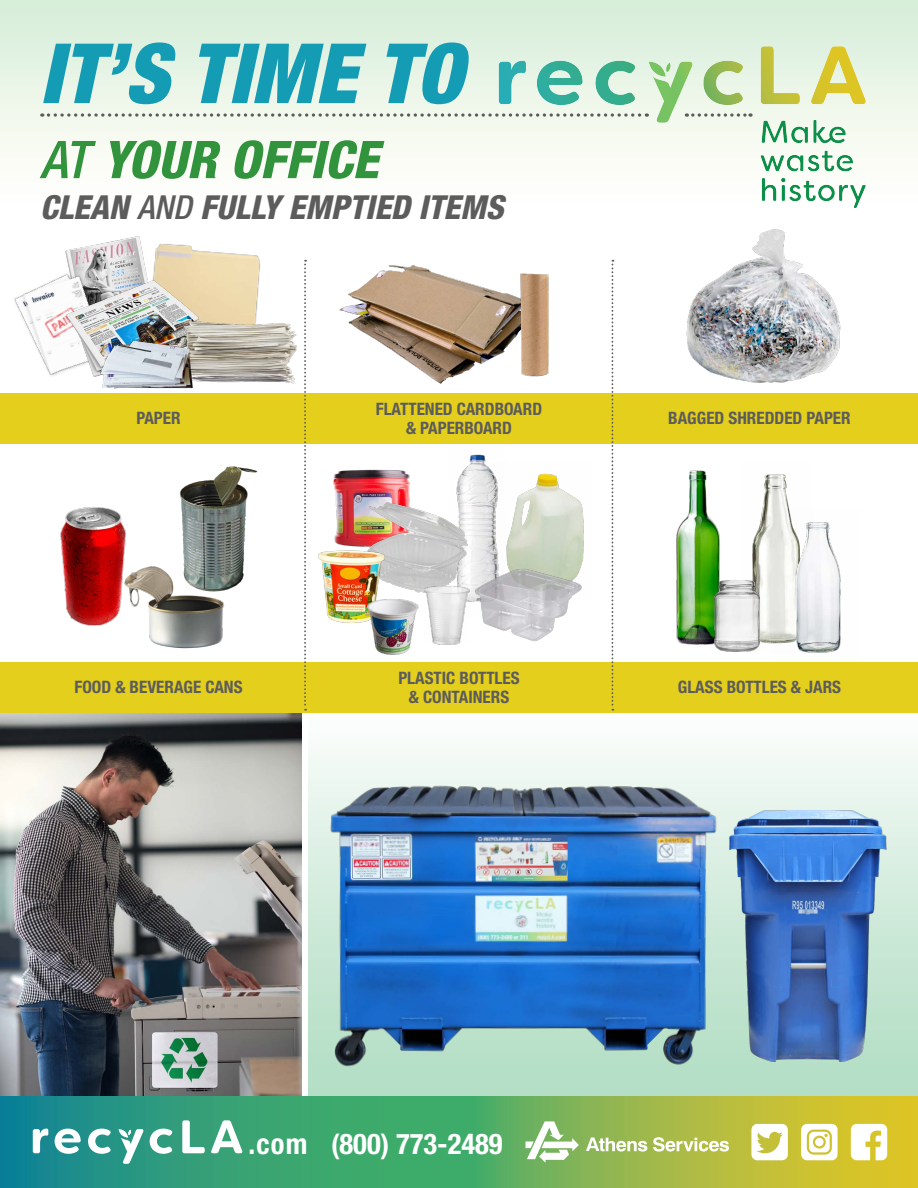
<style>
.page{position:relative;width:918px;height:1188px;background:#fff}
.page>*{position:absolute;margin:0;border:0;box-sizing:border-box;transform-origin:0 0}
.t1{font:italic 900 condensed 83.25px "Helvetica Neue LT Std";letter-spacing:.01em;color:#159cb5}
.t2{font:italic 800 condensed 52.05px "Helvetica Neue LT Std";color:#32933d}
.t3{font:italic 800 condensed 33.15px "Helvetica Neue LT Std";color:#5c5c5d}
.t4{font:700 condensed 28.65px "Helvetica Neue LT Std";color:#fff}
.t5{font:700 condensed 17.1px/18.6px "Helvetica Neue LT Std";color:#5c5c5d;text-align:center}
.s1{font-weight:500}
</style>
<div class="page">
<div style="left:0;top:0;width:918px;height:207px;background:linear-gradient(to bottom,#d7eed8,#fffffe)"></div>
<img style="left:65px;top:236px;width:76px;height:44px">
<img style="left:456px;top:454px;width:36px;height:148px">
<img style="left:0;top:712px;width:301px;height:384px">
<div style="left:308px;top:711px;width:610px;height:388px;background:linear-gradient(to bottom,#fafdfb,#addbc0)"></div>
<img style="left:484px;top:40px;width:392px;height:168px">
<svg style="left:42px;top:113px;width:605px;height:4px;background:#c4c8c0"></svg>
<svg style="left:693px;top:113px;width:58px;height:4px"></svg>
<div style="left:0;top:393px;width:918px;height:51px;background:#e4cf1c"></div>
<div style="left:0;top:662px;width:918px;height:50px;background:#e4cf1c"></div>
<img style="left:686px;top:229px;width:155px;height:154px">
<svg style="left:612px;top:260px;width:1px;height:451px"></svg>
<svg style="left:304px;top:260px;width:2px;height:451px"></svg>
<img style="left:339px;top:265px;width:176px;height:119px">
<img style="left:515px;top:273px;width:34px;height:104px">
<img style="left:180px;top:466px;width:78px;height:118px">
<img style="left:60px;top:507px;width:66px;height:119px">
<img style="left:116px;top:563px;width:122px;height:86px">
<img style="left:333px;top:469px;width:77px;height:78px">
<img style="left:492px;top:471px;width:92px;height:89px">
<img style="left:474px;top:560px;width:109px;height:82px">
<img style="left:360px;top:491px;width:112px;height:111px">
<img style="left:424px;top:586px;width:46px;height:58px">
<img style="left:752px;top:474px;width:37px;height:172px">
<img style="left:676px;top:470px;width:44px;height:176px">
<img style="left:715px;top:580px;width:44px;height:72px">
<img style="left:775px;top:509px;width:66px;height:144px">
<img style="left:324px;top:779px;width:400px;height:308px">
<img style="left:729px;top:810px;width:162px;height:252px">
<img style="left:318px;top:548px;width:70px;height:75px">
<img style="left:366px;top:593px;width:56px;height:62px">
<img style="left:141px;top:243px;width:119px;height:79px">
<img style="left:14px;top:261px;width:112px;height:115px">
<img style="left:64px;top:280px;width:142px;height:97px">
<img style="left:181px;top:322px;width:116px;height:61px">
<img style="left:99px;top:339px;width:96px;height:50px">
<svg style="left:0;top:1096px;width:918px;height:92px;background:#64aa61"></svg>
<svg style="left:211px;top:1120px;width:32px;height:33px"></svg>
<svg style="left:182px;top:1120px;width:23px;height:33px"></svg>
<svg style="left:150px;top:1129px;width:23px;height:25px"></svg>
<svg style="left:88px;top:1129px;width:23px;height:25px"></svg>
<svg style="left:33px;top:1129px;width:15px;height:24px"></svg>
<svg style="left:55px;top:1129px;width:26px;height:25px"></svg>
<svg style="left:118px;top:1129px;width:26px;height:35px"></svg>
<svg style="left:751px;top:1124px;width:37px;height:36px"></svg>
<svg style="left:851px;top:1124px;width:36px;height:36px"></svg>
<svg style="left:801px;top:1124px;width:37px;height:36px"></svg>
<svg style="left:586px;top:1137px;width:61px;height:15px"></svg>
<svg style="left:653px;top:1137px;width:76px;height:15px"></svg>
<svg style="left:526px;top:1121px;width:53px;height:42px"></svg>
<h1 class="t1" style="left:40px;top:22px;width:424px">IT’S TIME TO</h1>
<h2 class="t2" style="left:40px;top:127px;width:340px"><span class="s1">AT</span> YOUR OFFICE</h2>
<h3 class="t3" style="left:40px;top:186px;width:465px">CLEAN <span class="s1">AND</span> FULLY EMPTIED ITEMS</h3>
<p class="t5" style="left:136px;top:409px;width:46px">PAPER</p>
<p class="t5" style="left:376px;top:400px;width:168px">FLATTENED CARDBOARD &amp; PAPERBOARD</p>
<p class="t5" style="left:668px;top:409px;width:184px">BAGGED SHREDDED PAPER</p>
<p class="t5" style="left:74px;top:678px;width:170px">FOOD &amp; BEVERAGE CANS</p>
<p class="t5" style="left:398px;top:669px;width:123px">PLASTIC BOTTLES &amp; CONTAINERS</p>
<p class="t5" style="left:678px;top:678px;width:165px">GLASS BOTTLES &amp; JARS</p>
<h3 class="t4" style="left:249px;top:1126px;width:256px">.com (800) 773-2489</h3>
</div>
